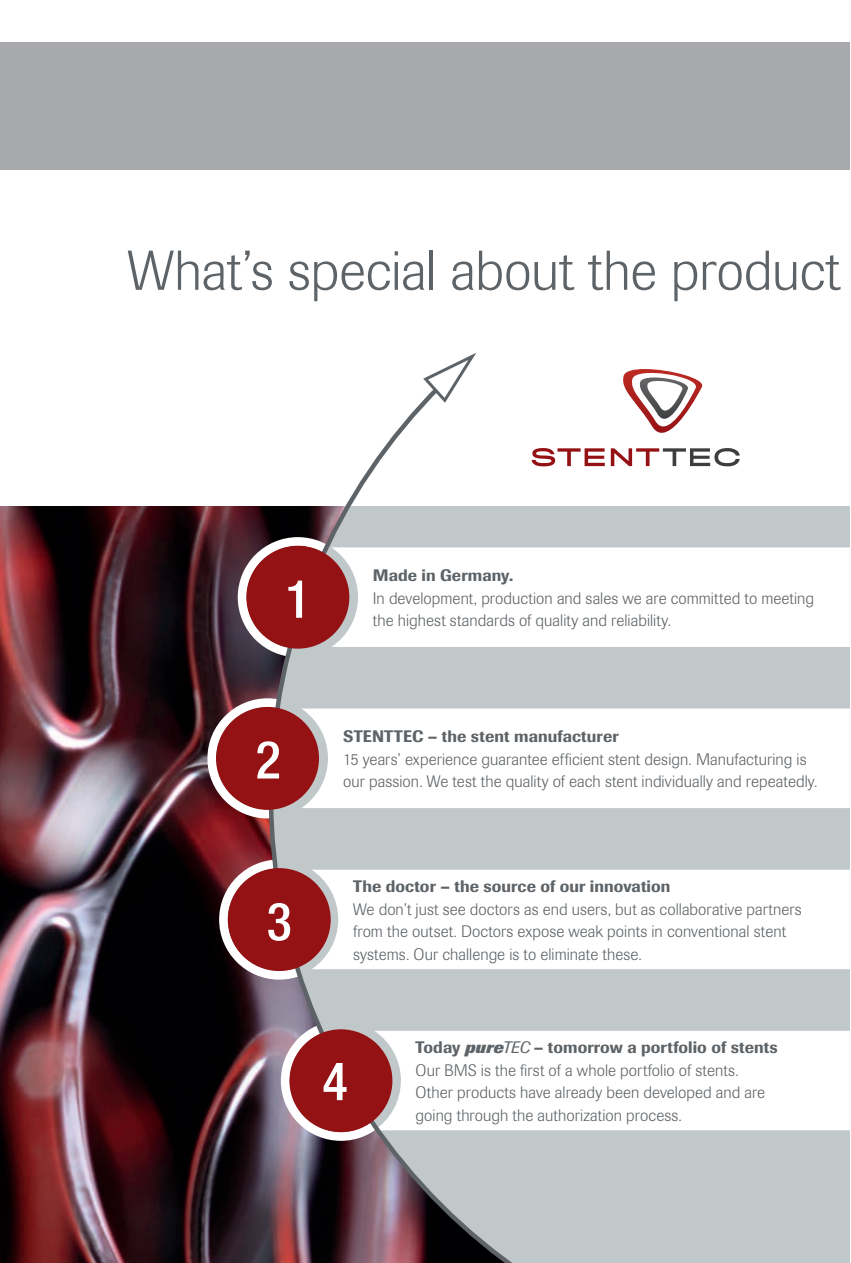
<style>
.page{position:relative;width:851px;height:1263px;background:#fff}
.page>*{position:absolute;margin:0;border:0;box-sizing:border-box;transform-origin:0 0}
.t1{font:300 55.5px "Berthold Imago BQ";letter-spacing:-.005em;color:#5e6367}
.t2{font:500 condensed 52.5px "Helvetica Neue LT";color:#fff}
.t3{font:300 16.5px/22.5px "Berthold Imago BQ";letter-spacing:.005em;color:#5e6367}
.t4{font:500 16.5px "Berthold Imago BQ";letter-spacing:.005em;color:#5e6367}
.s1{font-weight:500}
.s2{font-weight:800;font-style:italic}
.s3{font-weight:400;font-style:italic}
</style>
<div class="page">
<img style="left:0;top:506px;width:269px;height:757px">
<div style="left:238px;top:537px;width:120px;height:120px;border:9px solid #fff;border-radius:50%"></div>
<div style="left:207px;top:698px;width:120px;height:120px;border:9px solid #fff;border-radius:50%"></div>
<div style="left:219px;top:859px;width:120px;height:121px;border:9px solid #fff;border-radius:50%"></div>
<div style="left:0;top:43px;width:849px;height:127px;background:#a8a9ad"></div>
<svg style="left:269px;top:404px;width:580px;height:859px"></svg>
<svg style="left:420px;top:353px;width:56px;height:52px"></svg>
<svg style="left:531px;top:448px;width:73px;height:18px"></svg>
<svg style="left:610px;top:369px;width:129px;height:97px"></svg>
<div style="left:246px;top:546px;width:103px;height:103px;background:#941114;border-radius:50%"></div>
<svg style="left:331px;top:547px;width:518px;height:100px"></svg>
<div style="left:216px;top:707px;width:103px;height:103px;background:#941114;border-radius:50%"></div>
<svg style="left:301px;top:708px;width:548px;height:100px"></svg>
<div style="left:228px;top:868px;width:102px;height:103px;background:#941114;border-radius:50%"></div>
<svg style="left:311px;top:870px;width:538px;height:99px"></svg>
<div style="left:289px;top:1029px;width:103px;height:103px;background:#941114;border-radius:50%"></div>
<h1 class="t1" style="left:128px;top:240px;width:714px">What’s special about the product</h1>
<h2 class="t2" style="left:285px;top:568px;width:27px">1</h2>
<p class="t4" style="left:373px;top:565px;width:142px">Made in Germany.</p>
<p class="t3" style="left:373px;top:587px;width:443px">In development, production and sales we are committed to meeting the highest standards of quality and reliability.</p>
<h2 class="t2" style="left:255px;top:728px;width:27px">2</h2>
<p class="t4" style="left:343px;top:726px;width:277px">STENTTEC – the stent manufacturer</p>
<p class="t3" style="left:343px;top:748px;width:476px">15 years’ experience guarantee efficient stent design. Manufacturing is our passion. We test the quality of each stent individually and repeatedly.</p>
<h2 class="t2" style="left:266px;top:890px;width:27px">3</h2>
<p class="t4" style="left:353px;top:876px;width:319px">The doctor – the source of our innovation</p>
<p class="t3" style="left:353px;top:898px;width:450px">We don’t just see doctors as end users, but as collaborative partners from the outset. Doctors expose weak points in conventional stent systems. Our challenge is to eliminate these.</p>
<h2 class="t2" style="left:322px;top:1050px;width:27px">4</h2>
<p class="t3" style="left:415px;top:1037px;width:364px"><span class="s1">Today</span> <span class="s2">pure</span><span class="s3">TEC</span> <span class="s1">– tomorrow a portfolio of stents </span>Our BMS is the first of a whole portfolio of stents.<br>Other products have already been developed and are going through the authorization process.</p>
</div>
